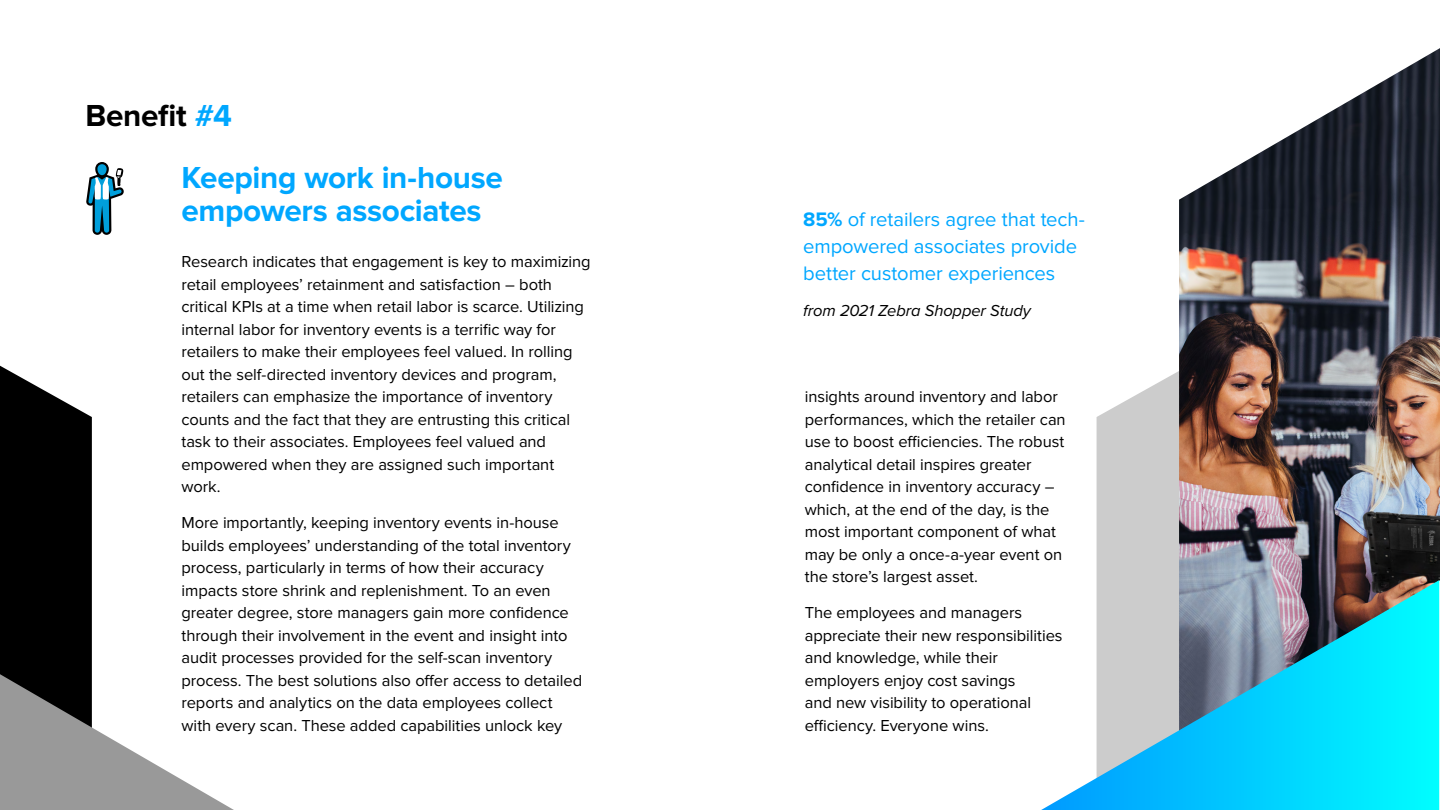
<style>
.page{position:relative;width:1440px;height:810px;background:#fff}
.page>*{position:absolute;margin:0;border:0;box-sizing:border-box;transform-origin:0 0}
.t1{font:700 31.5px/33.8px "Proxima Nova";letter-spacing:-.015em;color:#00a7ff}
.t2{font:700 31.5px "Proxima Nova";color:#000}
.t3{font:20.25px/27px "Proxima Nova";letter-spacing:-.005em;color:#00a7ff}
.t4{font:16.5px/22.5px "Proxima Nova";letter-spacing:-.005em;color:#000}
.t5{font:italic 16.5px "Proxima Nova";letter-spacing:-.01em;color:#000}
.s1{color:#00a7ff}
.s2{font-weight:700}
</style>
<div class="page">
<svg style="left:0;top:366px;width:234px;height:444px"></svg>
<svg style="left:1097px;top:371px;width:82px;height:209px;background:#d1d1d1"></svg>
<img style="left:1179px;top:48px;width:261px;height:684px">
<svg style="left:1041px;top:580px;width:398px;height:230px;background:#5bc7dc"></svg>
<svg style="left:86px;top:162px;width:38px;height:73px"></svg>
<h1 class="t2" style="left:85px;top:97px;width:148px">Benefit <span class="s1">#4</span></h1>
<h1 class="t1" style="left:182px;top:161px;width:323px">Keeping work in-house empowers associates</h1>
<p class="t4" style="left:182px;top:251px;width:411px">Research indicates that engagement is key to maximizing retail employees’ retainment and satisfaction – both critical KPIs at a time when retail labor is scarce. Utilizing internal labor for inventory events is a terrific way for retailers to make their employees feel valued. In rolling out the self-directed inventory devices and program, retailers can emphasize the importance of inventory counts and the fact that they are entrusting this critical task to their associates. Employees feel valued and empowered when they are assigned such important work.</p>
<p class="t4" style="left:182px;top:512px;width:402px">More importantly, keeping inventory events in-house builds employees’ understanding of the total inventory process, particularly in terms of how their accuracy impacts store shrink and replenishment. To an even greater degree, store managers gain more confidence through their involvement in the event and insight into audit processes provided for the self-scan inventory process. The best solutions also offer access to detailed reports and analytics on the data employees collect with every scan. These added capabilities unlock key</p>
<p class="t3" style="left:803px;top:206px;width:283px"><span class="s2">85%</span> of retailers agree that tech&shy;empowered associates provide better customer experiences</p>
<p class="t5" style="left:803px;top:298px;width:229px">from 2021 Zebra Shopper Study</p>
<p class="t4" style="left:805px;top:386px;width:262px">insights around inventory and labor performances, which the retailer can use to boost efficiencies. The robust analytical detail inspires greater confidence in inventory accuracy – which, at the end of the day, is the most important component of what may be only a once-a-year event on the store’s largest asset.</p>
<p class="t4" style="left:805px;top:602px;width:259px">The employees and managers appreciate their new responsibilities and knowledge, while their employers enjoy cost savings<br>and new visibility to operational efficiency. Everyone wins.</p>
</div>
